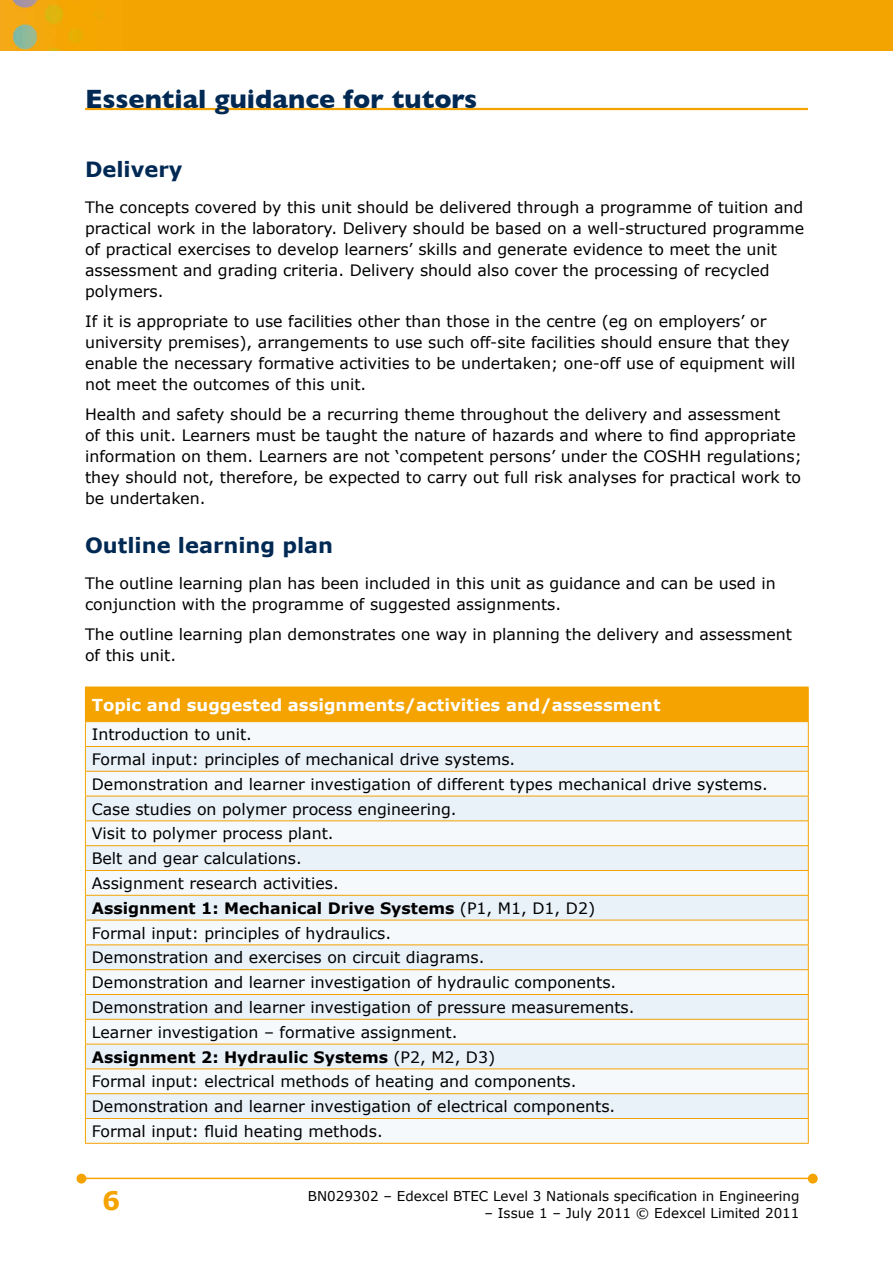
<style>
.page{position:relative;width:893px;height:1263px;background:#fff}
.page>*{position:absolute;margin:0;border:0;box-sizing:border-box;transform-origin:0 0}
.t1{font:700 27px "Gill Sans";color:#002954}
.t2{font:700 25.5px "Verdana";color:#f4a300}
.t3{font:700 21px "Verdana";color:#002954}
.t4{font:700 16.5px "Verdana";color:#fff}
.t5{font:15.75px/24.8px "Verdana";color:#000}
.t6{font:13.5px "Verdana";color:#000}
.s1{font-weight:700}
</style>
<div class="page">
<div style="left:0;top:0;width:893px;height:51px;background:#f3a401"></div>
<hr style="left:82px;top:1178px;width:728px;height:1px;background:#f4a300">
<div style="left:809px;top:1174px;width:8px;height:9px;background:#f4a300;border-radius:50%"></div>
<div style="left:808px;top:1174px;width:10px;height:9px;border:2px solid #f4a300;border-radius:50%"></div>
<div style="left:77px;top:1174px;width:9px;height:9px;background:#f4a300;border-radius:50%"></div>
<div style="left:77px;top:1174px;width:9px;height:9px;border:2px solid #f4a300;border-radius:50%"></div>
<hr style="left:85px;top:108px;width:723px;height:2px;background:#f4a300">
<div style="left:85px;top:687px;width:723px;height:35px;background:#f4a300"></div>
<div style="left:86px;top:722px;width:722px;height:421px;background:#f6f9fc"></div>
<svg style="left:86px;top:747px;width:722px;height:371px;fill:#e9f1f9"></svg>
<hr style="left:85px;top:721px;width:724px;height:1px;background:#f4a300">
<hr style="left:808px;top:687px;width:1px;height:34px;background:#f4a300">
<hr style="left:85px;top:746px;width:724px;height:1px;background:#f4a300">
<hr style="left:85px;top:771px;width:724px;height:1px;background:#f4a300">
<hr style="left:85px;top:796px;width:724px;height:1px;background:#f4a300">
<hr style="left:85px;top:820px;width:724px;height:1px;background:#f4a300">
<hr style="left:85px;top:845px;width:724px;height:1px;background:#f4a300">
<hr style="left:85px;top:870px;width:724px;height:1px;background:#f4a300">
<hr style="left:85px;top:895px;width:724px;height:1px;background:#f4a300">
<hr style="left:85px;top:920px;width:724px;height:1px;background:#f4a300">
<hr style="left:85px;top:944px;width:724px;height:1px;background:#f4a300">
<hr style="left:85px;top:969px;width:724px;height:1px;background:#f4a300">
<hr style="left:85px;top:994px;width:724px;height:1px;background:#f4a300">
<hr style="left:85px;top:1019px;width:724px;height:1px;background:#f4a300">
<hr style="left:85px;top:1044px;width:724px;height:1px;background:#f4a300">
<hr style="left:85px;top:1068px;width:724px;height:1px;background:#f4a300">
<hr style="left:85px;top:1093px;width:724px;height:1px;background:#f4a300">
<svg style="left:85px;top:722px;width:1px;height:421px"></svg>
<svg style="left:808px;top:722px;width:1px;height:421px"></svg>
<hr style="left:85px;top:1118px;width:724px;height:1px;background:#f4a300">
<hr style="left:85px;top:1143px;width:724px;height:1px;background:#f4a300">
<h1 class="t1" style="left:85px;top:83px;width:394px">Essential guidance for tutors</h1>
<h3 class="t3" style="left:85px;top:156px;width:99px">Delivery</h3>
<p class="t5" style="left:85px;top:197px;width:721px;line-height:21px">The concepts covered by this unit should be delivered through a programme of tuition and practical work in the laboratory. Delivery should be based on a well-structured programme of practical exercises to develop learners’ skills and generate evidence to meet the unit assessment and grading criteria. Delivery should also cover the processing of recycled polymers.</p>
<p class="t5" style="left:85px;top:311px;width:712px;line-height:21px">If it is appropriate to use facilities other than those in the centre (eg on employers’ or university premises), arrangements to use such off-site facilities should ensure that they enable the necessary formative activities to be undertaken; one-off use of equipment will not meet the outcomes of this unit.</p>
<p class="t5" style="left:85px;top:404px;width:718px;line-height:21px">Health and safety should be a recurring theme throughout the delivery and assessment<br>of this unit. Learners must be taught the nature of hazards and where to find appropriate information on them. Learners are not ‘competent persons’ under the COSHH regulations; they should not, therefore, be expected to carry out full risk analyses for practical work to be undertaken.</p>
<h3 class="t3" style="left:85px;top:532px;width:250px">Outline learning plan</h3>
<p class="t5" style="left:85px;top:572px;width:692px;line-height:21px">The outline learning plan has been included in this unit as guidance and can be used in conjunction with the programme of suggested assignments.</p>
<p class="t5" style="left:85px;top:623px;width:708px;line-height:21px">The outline learning plan demonstrates one way in planning the delivery and assessment of this unit.</p>
<p class="t4" style="left:92px;top:694px;width:570px">Topic and suggested assignments/activities and/assessment</p>
<p class="t5" style="left:92px;top:721px;width:677px">Introduction to unit.<br>Formal input: principles of mechanical drive systems.<br>Demonstration and learner investigation of different types mechanical drive systems.<br>Case studies on polymer process engineering.<br>Visit to polymer process plant.<br>Belt and gear calculations.<br>Assignment research activities.<br><span class="s1">Assignment 1: Mechanical Drive Systems</span> (P1, M1, D1, D2)<br>Formal input: principles of hydraulics.<br>Demonstration and exercises on circuit diagrams.<br>Demonstration and learner investigation of hydraulic components.<br>Demonstration and learner investigation of pressure measurements.<br>Learner investigation – formative assignment.<br><span class="s1">Assignment 2: Hydraulic Systems</span> (P2, M2, D3)<br>Formal input: electrical methods of heating and components.<br>Demonstration and learner investigation of electrical components.<br>Formal input: fluid heating methods.</p>
<h2 class="t2" style="left:102px;top:1185px;width:20px">6</h2>
<p class="t6" style="left:308px;top:1187px;width:493px">BN029302 – Edexcel BTEC Level 3 Nationals specification in Engineering</p>
<p class="t6" style="left:485px;top:1204px;width:316px">– Issue 1 – July 2011 © Edexcel Limited 2011</p>
</div>
